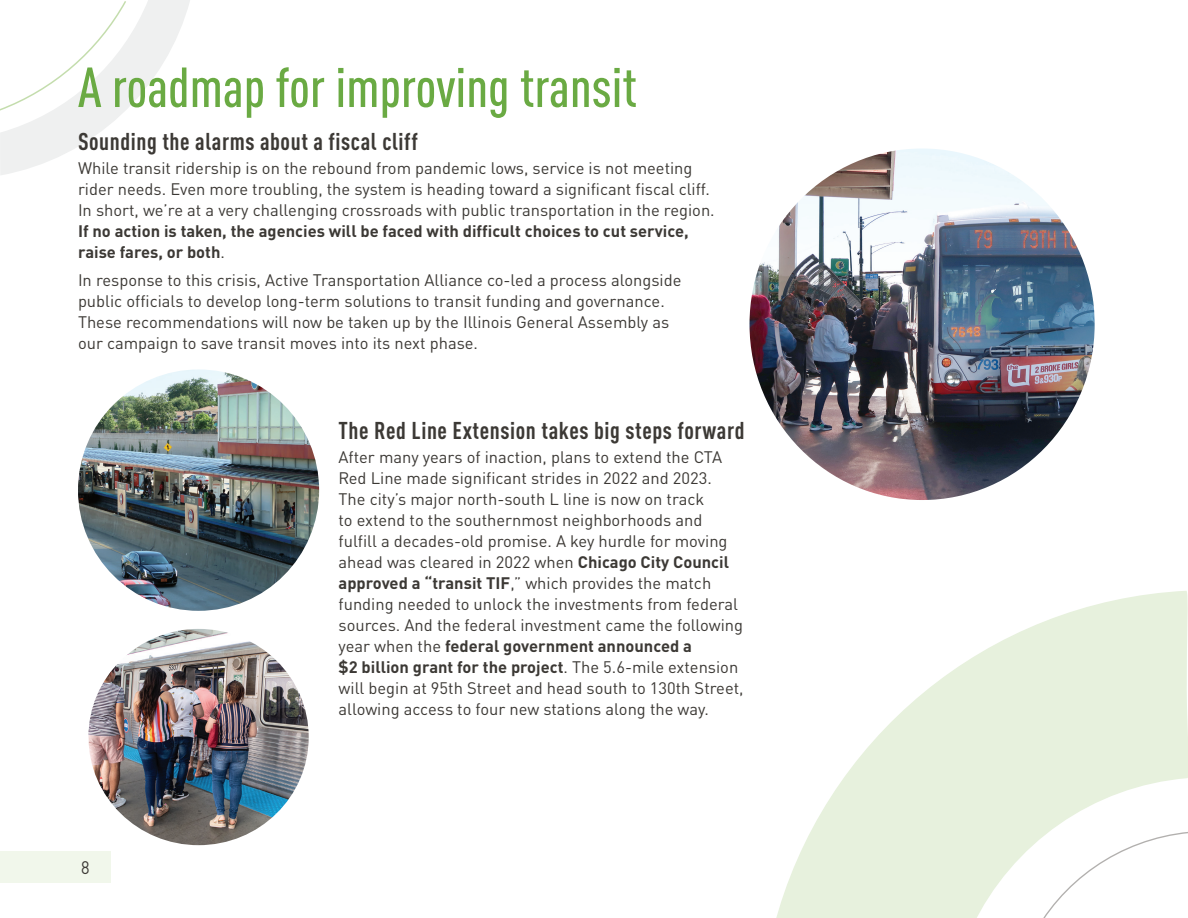
<style>
.page{position:relative;width:1188px;height:918px;background:#fff}
.page>*{position:absolute;margin:0;border:0;box-sizing:border-box;transform-origin:0 0}
.t1{font:500 condensed 55.5px "DIN Pro";color:#6aaa43}
.t2{font:700 condensed 24px "DIN Pro";letter-spacing:.025em;color:#3c3935}
.t3{font:18px "DIN Pro";color:#3c3935;scale:.9 1}
.t4{font:16.5px/21px "DIN Pro";color:#3c3935}
.t5{font:700 16.5px/21px "DIN Pro";color:#3c3935}
.s1{font-weight:400}
.s2{font-weight:700}
</style>
<div class="page">
<svg style="left:776px;top:591px;width:412px;height:327px;fill:#e7f1dd"></svg>
<svg style="left:1029px;top:831px;width:159px;height:87px"></svg>
<svg style="left:0;top:0;width:190px;height:175px"></svg>
<div style="left:0;top:851px;width:110px;height:32px;background:#f1f7eb"></div>
<img style="left:750px;top:148px;width:345px;height:352px">
<img style="left:88px;top:629px;width:221px;height:216px">
<img style="left:78px;top:369px;width:241px;height:242px;border-radius:121px">
<h1 class="t1" style="left:78px;top:46px;width:560px">A roadmap for improving transit</h1>
<h2 class="t2" style="left:78px;top:123px;width:341px">Sounding the alarms about a fiscal cliff</h2>
<p class="t4" style="left:78px;top:156px;width:638px">While transit ridership is on the rebound from pandemic lows, service is not meeting rider needs. Even more troubling, the system is heading toward a significant fiscal cliff.<br>In short, we’re at a very challenging crossroads with public transportation in the region.</p>
<p class="t5" style="left:78px;top:218px;width:612px">If no action is taken, the agencies will be faced with difficult choices to cut service, raise fares, or both<span class="s1">.</span></p>
<p class="t4" style="left:78px;top:268px;width:605px">In response to this crisis, Active Transportation Alliance co-led a process alongside public officials to develop long-term solutions to transit funding and governance.<br>These recommendations will now be taken up by the Illinois General Assembly as our campaign to save transit moves into its next phase.</p>
<p class="t3" style="left:81px;top:853px;width:11px">8</p>
<h2 class="t2" style="left:339px;top:412px;width:408px">The Red Line Extension takes big steps forward</h2>
<p class="t4" style="left:339px;top:445px;width:407px">After many years of inaction, plans to extend the CTA Red Line made significant strides in 2022 and 2023.<br>The city’s major north-south L line is now on track<br>to extend to the southernmost neighborhoods and fulfill a decades-old promise. A key hurdle for moving ahead was cleared in 2022 when <span class="s2">Chicago City Council approved a “transit TIF</span>,” which provides the match funding needed to unlock the investments from federal sources. And the federal investment came the following year when the <span class="s2">federal government announced a<br>$2 billion grant for the project</span>. The 5.6-mile extension will begin at 95th Street and head south to 130th Street, allowing access to four new stations along the way.</p>
</div>
